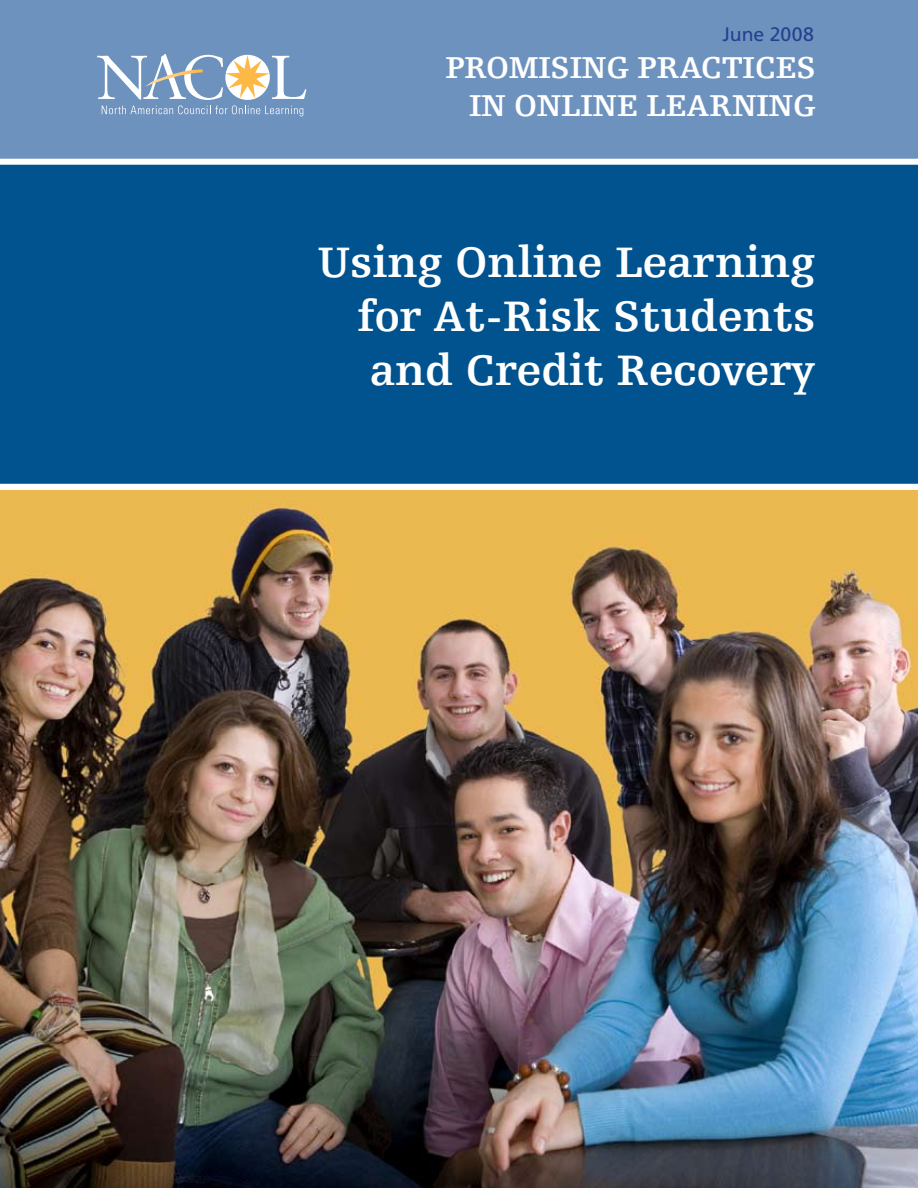
<style>
.page{position:relative;width:918px;height:1188px;background:#fff}
.page>*{position:absolute;margin:0;border:0;box-sizing:border-box;transform-origin:0 0}
.t1{font:700 45px/54px "Egyptienne F";color:#fff;text-align:justify}
.t2{font:700 31.8px/38.2px "Egyptienne F";letter-spacing:-.01em;color:#fff;text-align:right}
.t3{font:19.5px "Frutiger";letter-spacing:-.005em;color:#25408f}
</style>
<div class="page">
<img style="left:0;top:490px;width:918px;height:698px">
<div style="left:0;top:118px;width:918px;height:370px;background:#00538e"></div>
<div style="left:0;top:0;width:918px;height:162px;background:#6e92be"></div>
<div style="left:0;top:159px;width:918px;height:6px;background:#fff"></div>
<div style="left:0;top:484px;width:918px;height:6px;background:#fff"></div>
<svg style="left:97px;top:54px;width:209px;height:62px"></svg>
<p class="t3" style="left:723px;top:22px;width:93px">June 2008</p>
<p class="t2" style="left:445px;top:49px;width:234px">Promising Prac</p>
<p class="t2" style="left:469px;top:49px;width:349px">tices<br>in online learning</p>
<p class="t1" style="left:358px;top:236px;width:459px;text-indent:-40px">Using Online Learning for At-Risk Students and Credit Recovery</p>
</div>
